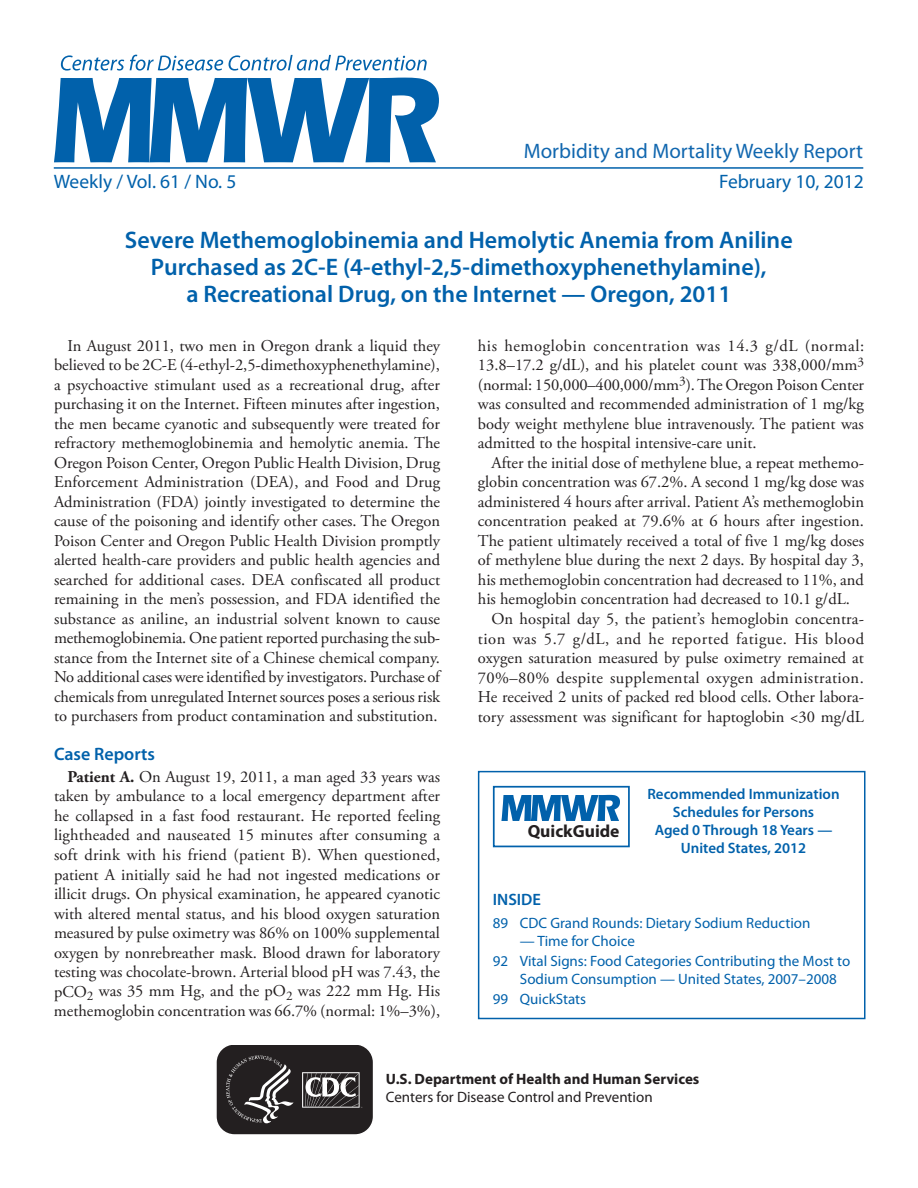
<style>
.page{position:relative;width:918px;height:1188px;background:#fff}
.page>*{position:absolute;margin:0;border:0;box-sizing:border-box;transform-origin:0 0}
.Headline{font:600 24px/27px "Myriad Pro";color:#0161ab;text-align:center}
.t1{font:21px "Myriad Pro";color:#1167af}
.Cover_Date_Vol{font:19.5px "Myriad Pro";color:#0161ab}
.Headline2{font:600 18px "Myriad Pro";color:#0161ab}
.t2{font:700 17.55px "Myriad Pro";color:#231f20}
.Body_Text{font:16.5px/19.5px "Adobe Garamond Pro";color:#231f20;text-align:justify}
.INSIDE{font:600 16.5px "Myriad Pro";color:#0161ab}
.TOC_Headline_to_99{font:15px/18px "Myriad Pro";color:#0161ab}
.QuickGuide_INSIDE_Ch{font:600 15px/18px "Myriad Pro";color:#0161ab;text-align:center}
.t3{font:700 15px/18px "Myriad Pro";color:#231f20}
.s1{font-weight:700}
.s2{font-weight:400}
</style>
<div class="page">
<svg style="left:216px;top:1046px;width:157px;height:89px;background:#403d3e"></svg>
<hr style="left:54px;top:167px;width:809px;height:2px;background:#0161ab">
<svg style="left:54px;top:78px;width:385px;height:84px"></svg>
<svg style="left:61px;top:55px;width:366px;height:16px"></svg>
<svg style="left:501px;top:795px;width:119px;height:26px"></svg>
<div style="left:493px;top:786px;width:137px;height:61px;border:2px solid #0161ab"></div>
<div style="left:478px;top:771px;width:388px;height:248px;border:2px solid #0161ab"></div>
<p class="t1" style="left:524px;top:138px;width:341px">Morbidity and Mortality Weekly Report</p>
<p class="Cover_Date_Vol" style="left:54px;top:169px;width:184px">Weekly / Vol. 61 / No. 5</p>
<p class="Cover_Date_Vol" style="left:719px;top:169px;width:146px">February 10, 2012</p>
<p class="Headline" style="left:125px;top:225px;width:669px">Severe Methemoglobinemia and Hemolytic Anemia from Aniline<br>Purchased as 2C-E (4-ethyl-2,5-dimethoxyphenethylamine),<br>a Recreational Drug, on the Internet — Oregon, 2011</p>
<p class="Body_Text" style="left:54px;top:336px;width:388px;text-indent:13px">In August 2011, two men in Oregon drank a liquid they believed to be 2C-E (4-ethyl-2,5-dimethoxyphenethylamine), a psychoactive stimulant used as a recreational drug, after purchasing it on the Internet. Fifteen minutes after ingestion, the men became cyanotic and subsequently were treated for refractory methemoglobinemia and hemolytic anemia. The Oregon Poison Center, Oregon Public Health Division, Drug Enforcement Administration (DEA), and Food and Drug Administration (FDA) jointly investigated to determine the cause of the poisoning and identify other cases. The Oregon Poison Center and Oregon Public Health Division promptly alerted health-care providers and public health agencies and searched for additional cases. DEA confiscated all product remaining in the men’s possession, and FDA identified the substance as aniline, an industrial solvent known to cause methemoglobinemia. One patient reported purchasing the sub&shy;stance from the Internet site of a Chinese chemical company.<br>No additional cases were identified by investigators. Purchase of chemicals from unregulated Internet sources poses a serious risk to purchasers from product contamination and substitution.</p>
<p class="Headline2" style="left:54px;top:743px;width:102px">Case Reports</p>
<p class="Body_Text" style="left:54px;top:768px;width:388px;text-indent:14px"><span class="s1">Patient A.</span> On August 19, 2011, a man aged 33 years was taken by ambulance to a local emergency department after he collapsed in a fast food restaurant. He reported feeling lightheaded and nauseated 15 minutes after consuming a soft drink with his friend (patient B). When questioned, patient A initially said he had not ingested medications or illicit drugs. On physical examination, he appeared cyanotic with altered mental status, and his blood oxygen saturation measured by pulse oximetry was 86% on 100% supplemental oxygen by nonrebreather mask. Blood drawn for laboratory testing was chocolate-brown. Arterial blood pH was 7.43, the pCO<sub>2</sub> was 35 mm Hg, and the pO<sub>2</sub> was 222 mm Hg. His methemoglobin concentration was 66.7% (normal: 1%–3%),</p>
<p class="Body_Text" style="left:478px;top:337px;width:388px">his hemoglobin concentration was 14.3 g/dL (normal:<br>13.8–17.2 g/dL), and his platelet count was 338,000/mm<sup>3 </sup>(normal: 150,000–400,000/mm<sup>3</sup>). The Oregon Poison Center was consulted and recommended administration of 1 mg/kg body weight methylene blue intravenously. The patient was admitted to the hospital intensive-care unit.</p>
<p class="Body_Text" style="left:478px;top:454px;width:388px;text-indent:13px">After the initial dose of methylene blue, a repeat methemo&shy;globin concentration was 67.2%. A second 1 mg/kg dose was administered 4 hours after arrival. Patient A’s methemoglobin concentration peaked at 79.6% at 6 hours after ingestion.<br>The patient ultimately received a total of five 1 mg/kg doses of methylene blue during the next 2 days. By hospital day 3, his methemoglobin concentration had decreased to 11%, and his hemoglobin concentration had decreased to 10.1 g/dL.</p>
<p class="Body_Text" style="left:478px;top:610px;width:388px;text-indent:13px">On hospital day 5, the patient’s hemoglobin concentra&shy;tion was 5.7 g/dL, and he reported fatigue. His blood oxygen saturation measured by pulse oximetry remained at 70%–80% despite supplemental oxygen administration.<br>He received 2 units of packed red blood cells. Other labora&shy;tory assessment was significant for haptoglobin &lt;30 mg/dL</p>
<p class="t2" style="left:528px;top:820px;width:93px">QuickGuide</p>
<p class="QuickGuide_INSIDE_Ch" style="left:647px;top:785px;width:194px">Recommended Immunization<br>Schedules for Persons<br>Aged 0 Through 18 Years —<br>United States, 2012</p>
<p class="INSIDE" style="left:493px;top:888px;width:50px">INSIDE</p>
<p class="TOC_Headline_to_99" style="left:493px;top:914px;width:319px">89 CDC Grand Rounds: Dietary Sodium Reduction</p>
<p class="TOC_Headline_to_99" style="left:520px;top:932px;width:116px">— Time for Choice</p>
<p class="TOC_Headline_to_99" style="left:520px;top:952px;width:332px;text-indent:-27px">92 Vital Signs: Food Categories Contributing the Most to<br>Sodium Consumption — United States, 2007–2008</p>
<p class="TOC_Headline_to_99" style="left:493px;top:990px;width:95px">99 QuickStats</p>
<p class="t3" style="left:386px;top:1069px;width:315px">U.S. Department of Health and Human Services<br><span class="s2">Centers for Disease Control and Prevention</span></p>
</div>
